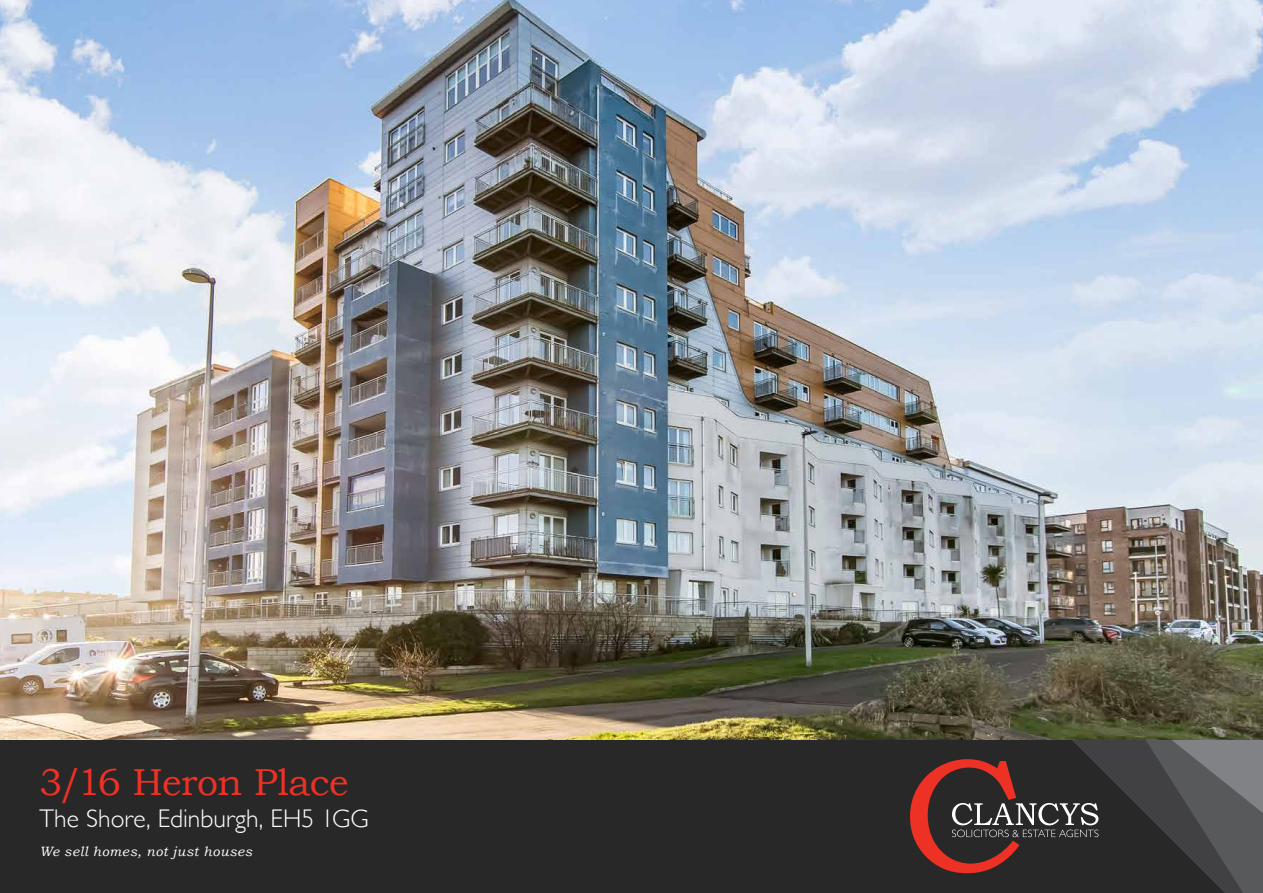
<style>
.page{position:relative;width:1263px;height:893px;background:#fff}
.page>*{position:absolute;margin:0;border:0;box-sizing:border-box;transform-origin:0 0}
.t1{font:37.5px "Bookman Old Style";letter-spacing:-.015em;color:#ee3125}
.t2{font:300 25.5px "Gill Sans";color:#fff}
.t3{font:italic 13.5px "Bookman Old Style";letter-spacing:.04em;color:#fff}
</style>
<div class="page">
<div style="left:0;top:740px;width:1263px;height:153px;background:#292829"></div>
<svg style="left:910px;top:740px;width:353px;height:153px"></svg>
<img style="left:0;top:0;width:1263px;height:740px">
<h1 class="t1" style="left:39px;top:762px;width:311px">3/16 Heron Place</h1>
<h2 class="t2" style="left:39px;top:798px;width:331px">The Shore, Edinburgh, EH5 1GG</h2>
<p class="t3" style="left:39px;top:843px;width:214px">We sell homes, not just houses</p>
</div>
